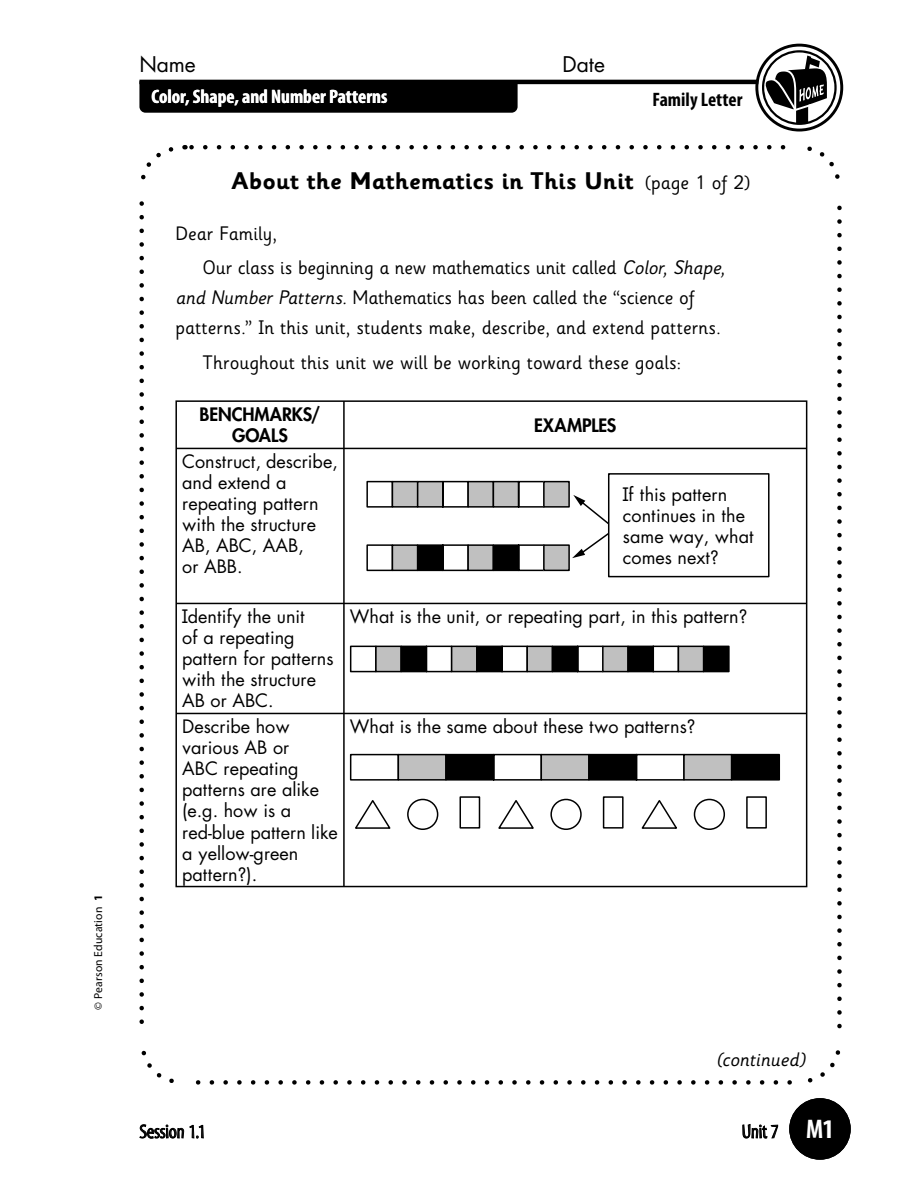
<style>
.page{position:relative;width:916px;height:1204px;background:#fff}
.page>*{position:absolute;margin:0;border:0;box-sizing:border-box;transform-origin:0 0}
.t1{font:700 condensed 27px "Myriad Pro";color:#fff}
.t2{font:700 24px "Sassoon Infant";letter-spacing:.01em;color:#000}
.t3{font:21px "SF Futura B";letter-spacing:-.005em;color:#000}
.t4{font:19.5px/34.5px "Sassoon Infant";color:#000}
.t5{font:700 condensed 19.5px "Myriad Pro";color:#fff}
.t6{font:19.5px "Myriad Tilt";letter-spacing:-.01em;color:#000}
.t7{font:700 condensed 19.5px "Myriad Pro";color:#000}
.t8{font:italic 19.5px "Sassoon Infant";color:#000}
.t9{font:18px/21px "SF Futura B";color:#000}
.t10{font:800 18px/21px "SF Futura B";letter-spacing:-.005em;color:#000;text-align:center}
.t11{font:11.7px "Myriad Pro";letter-spacing:.01em;color:#000}
.s1{font-weight:700}
.s2{font-weight:400;font-size:19.5px}
.s3{font-style:italic}
</style>
<div class="page">
<svg style="left:141px;top:147px;width:33px;height:33px"></svg>
<svg style="left:139px;top:203px;width:5px;height:821px"></svg>
<svg style="left:141px;top:1050px;width:33px;height:33px"></svg>
<svg style="left:198px;top:1080px;width:592px;height:4px"></svg>
<svg style="left:807px;top:1050px;width:34px;height:33px"></svg>
<svg style="left:837px;top:205px;width:4px;height:820px"></svg>
<svg style="left:807px;top:146px;width:33px;height:33px"></svg>
<svg style="left:191px;top:145px;width:592px;height:4px"></svg>
<div style="left:789px;top:1097px;width:61px;height:62px;background:#000;border-radius:50%"></div>
<div style="left:139px;top:84px;width:378px;height:29px;background:#000"></div>
<hr style="left:139px;top:80px;width:702px;height:4px;background:#000">
<svg style="left:755px;top:44px;width:88px;height:87px"></svg>
<hr style="left:175px;top:400px;width:169px;height:2px;background:#000">
<hr style="left:175px;top:402px;width:2px;height:45px;background:#000">
<hr style="left:344px;top:400px;width:463px;height:2px;background:#000">
<hr style="left:343px;top:402px;width:2px;height:45px;background:#000">
<hr style="left:806px;top:402px;width:1px;height:45px;background:#000">
<hr style="left:175px;top:447px;width:169px;height:2px;background:#000">
<hr style="left:175px;top:449px;width:2px;height:153px;background:#000">
<hr style="left:344px;top:447px;width:463px;height:2px;background:#000">
<hr style="left:343px;top:449px;width:2px;height:153px;background:#000">
<hr style="left:806px;top:449px;width:1px;height:153px;background:#000">
<hr style="left:175px;top:602px;width:169px;height:2px;background:#000">
<hr style="left:175px;top:604px;width:2px;height:108px;background:#000">
<hr style="left:344px;top:602px;width:463px;height:2px;background:#000">
<hr style="left:343px;top:604px;width:2px;height:108px;background:#000">
<hr style="left:806px;top:604px;width:1px;height:108px;background:#000">
<hr style="left:175px;top:712px;width:169px;height:2px;background:#000">
<hr style="left:175px;top:714px;width:2px;height:171px;background:#000">
<hr style="left:344px;top:712px;width:463px;height:2px;background:#000">
<hr style="left:343px;top:714px;width:2px;height:171px;background:#000">
<hr style="left:806px;top:714px;width:1px;height:171px;background:#000">
<hr style="left:175px;top:885px;width:632px;height:2px;background:#000">
<svg style="left:366px;top:480px;width:242px;height:91px"></svg>
<div style="left:608px;top:473px;width:161px;height:104px;border:2px solid #000"></div>
<div style="left:350px;top:645px;width:27px;height:27px;border:2px solid #000"></div>
<div style="left:376px;top:646px;width:25px;height:25px;background:#c0c0c0"></div>
<div style="left:375px;top:645px;width:27px;height:27px;border:2px solid #000"></div>
<svg style="left:399px;top:645px;width:54px;height:28px"></svg>
<div style="left:451px;top:646px;width:26px;height:25px;background:#c0c0c0"></div>
<div style="left:451px;top:645px;width:26px;height:27px;border:2px solid #000"></div>
<svg style="left:475px;top:645px;width:54px;height:28px"></svg>
<div style="left:527px;top:646px;width:25px;height:25px;background:#c0c0c0"></div>
<div style="left:526px;top:645px;width:27px;height:27px;border:2px solid #000"></div>
<svg style="left:551px;top:645px;width:53px;height:28px"></svg>
<div style="left:603px;top:646px;width:25px;height:25px;background:#c0c0c0"></div>
<div style="left:602px;top:645px;width:27px;height:27px;border:2px solid #000"></div>
<svg style="left:626px;top:645px;width:54px;height:28px"></svg>
<div style="left:678px;top:646px;width:25px;height:25px;background:#c0c0c0"></div>
<div style="left:677px;top:645px;width:27px;height:27px;border:2px solid #000"></div>
<div style="left:703px;top:646px;width:26px;height:25px;background:#000"></div>
<div style="left:703px;top:645px;width:26px;height:27px;border:2px solid #000"></div>
<div style="left:350px;top:753px;width:49px;height:27px;border:2px solid #000"></div>
<svg style="left:354px;top:753px;width:426px;height:77px"></svg>
<p class="t11" style="left:91px;top:1009px;width:116px;rotate:-90deg">© Pearson Education <span class="s1">1</span></p>
<p class="t3" style="left:139px;top:57px;width:58px">Name</p>
<p class="t3" style="left:562px;top:57px;width:44px">Date</p>
<p class="t5" style="left:151px;top:84px;width:237px">Color, Shape, and Number Patterns</p>
<p class="t7" style="left:652px;top:87px;width:91px">Family Letter</p>
<p class="t2" style="left:231px;top:172px;width:519px">About the Mathematics in This Unit <span class="s2">(page 1 of 2)</span></p>
<p class="t4" style="left:202px;top:220px;width:528px;text-indent:-27px">Dear Family,<br>Our class is beginning a new mathematics unit called <span class="s3">Color, Shape,</span></p>
<p class="t4" style="left:175px;top:287px;width:547px;line-height:30px"><span class="s3">and Number Patterns.</span> Mathematics has been called the “science of patterns.” In this unit, students make, describe, and extend patterns.</p>
<p class="t4" style="left:202px;top:349px;width:480px">Throughout this unit we will be working toward these goals:</p>
<p class="t10" style="left:199px;top:406px;width:123px">BENCHMARKS/<br>GOALS</p>
<p class="t10" style="left:534px;top:417px;width:84px">EXAMPLES</p>
<p class="t9" style="left:182px;top:455px;width:157px">Construct, describe, and extend a repeating pattern with the structure<br>AB, ABC, AAB,<br>or ABB.</p>
<p class="t9" style="left:623px;top:488px;width:132px">If this pattern continues in the same way, what comes next?</p>
<p class="t9" style="left:182px;top:610px;width:153px">Identify the unit<br>of a repeating pattern for patterns with the structure<br>AB or ABC.</p>
<p class="t9" style="left:350px;top:610px;width:399px">What is the unit, or repeating part, in this pattern?</p>
<p class="t9" style="left:182px;top:720px;width:157px">Describe how various AB or<br>ABC repeating patterns are alike (e.g. how is a red-blue pattern like a yellow-green pattern?).</p>
<p class="t9" style="left:350px;top:720px;width:347px">What is the same about these two patterns?</p>
<p class="t8" style="left:717px;top:1052px;width:92px">(continued)</p>
<p class="t6" style="left:139px;top:1124px;width:68px">Session 1.1</p>
<p class="t6" style="left:741px;top:1124px;width:38px">Unit 7</p>
<p class="t1" style="left:806px;top:1112px;width:29px">M1</p>
</div>
